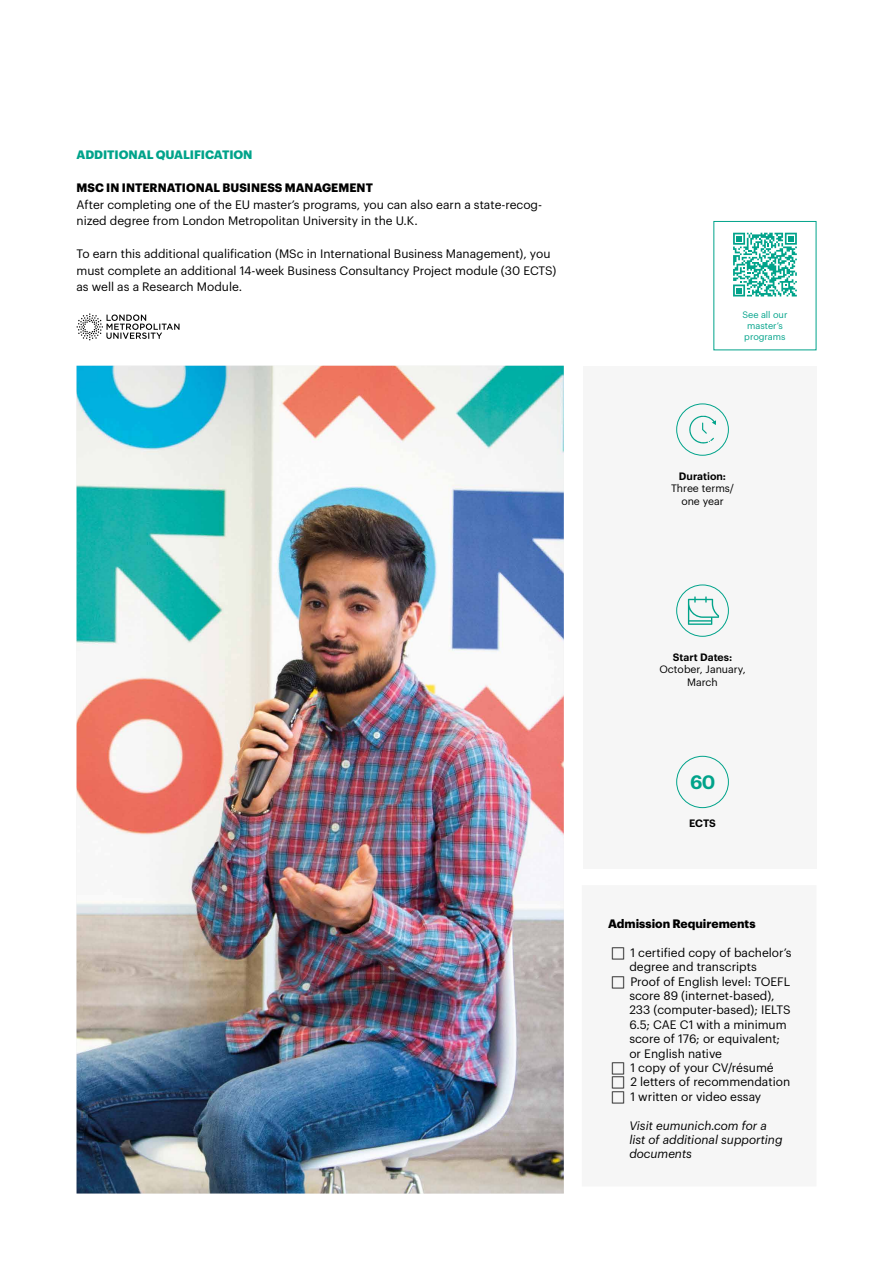
<style>
.page{position:relative;width:893px;height:1263px;background:#fff}
.page>*{position:absolute;margin:0;border:0;box-sizing:border-box;transform-origin:0 0}
.t1{font:600 19.05px "Graphik";color:#00a38a}
.t2{font:12px/14.4px "Graphik";color:#000}
.t3{font:700 12px "Graphik";letter-spacing:.005em;color:#000}
.t4{font:italic 12px/14.4px "Graphik";color:#000}
.t5{font:700 12px "Graphik";letter-spacing:-.005em;color:#00a38a}
.t6{font:10.5px/12.6px "Graphik";color:#000;text-align:center}
.t7{font:600 10.5px "Graphik";color:#000}
.t8{font:9.15px/10.9px "Graphik";color:#00a38a;text-align:center}
</style>
<div class="page">
<img style="left:77px;top:366px;width:487px;height:827px">
<div style="left:583px;top:366px;width:233px;height:503px;background:#f6f6f6"></div>
<svg style="left:689px;top:415px;width:27px;height:29px"></svg>
<div style="left:676px;top:403px;width:53px;height:53px;border:1px solid #00a38a;border-radius:50%"></div>
<div style="left:676px;top:585px;width:53px;height:52px;border:1px solid #00a38a;border-radius:50%"></div>
<svg style="left:688px;top:596px;width:31px;height:29px"></svg>
<div style="left:676px;top:756px;width:53px;height:52px;border:1px solid #00a38a;border-radius:50%"></div>
<svg style="left:733px;top:233px;width:64px;height:63px"></svg>
<svg style="left:77px;top:313px;width:102px;height:27px"></svg>
<p class="t5" style="left:77px;top:145px;width:178px">ADDITIONAL QUALIFICATION</p>
<p class="t3" style="left:77px;top:178px;width:298px">MSC IN INTERNATIONAL BUSINESS MANAGEMENT</p>
<p class="t2" style="left:77px;top:195px;width:467px;line-height:16.5px">After completing one of the EU master’s programs, you can also earn a state-recog&shy;nized degree from London Metropolitan University in the U.K.</p>
<p class="t2" style="left:77px;top:244px;width:481px;line-height:16.5px">To earn this additional qualification (MSc in International Business Management), you must complete an additional 14-week Business Consultancy Project module (30 ECTS) as well as a Research Module.</p>
<p class="t8" style="left:742px;top:308px;width:46px">See all our master’s programs</p>
<p class="t7" style="left:679px;top:468px;width:49px">Duration:</p>
<p class="t6" style="left:671px;top:481px;width:65px">Three terms/ one year</p>
<p class="t7" style="left:673px;top:649px;width:61px">Start Dates:</p>
<p class="t6" style="left:659px;top:662px;width:88px">October, January,<br>March</p>
<h1 class="t1" style="left:690px;top:768px;width:27px">60</h1>
<p class="t7" style="left:689px;top:815px;width:28px">ECTS</p>
<p class="t3" style="left:608px;top:914px;width:149px">Admission Requirements</p>
<p class="t2" style="left:629px;top:944px;width:164px">1 certified copy of bachelor’s degree and transcripts<br>Proof of English level: TOEFL score 89 (internet-based),<br>233 (computer-based); IELTS<br>6.5; CAE C1 with a minimum score of 176; or equivalent; or English native<br>1 copy of your CV/résumé<br>2 letters of recommendation<br>1 written or video essay</p>
<p class="t4" style="left:629px;top:1117px;width:155px">Visit eumunich.com for a list of additional supporting documents</p>
</div>
